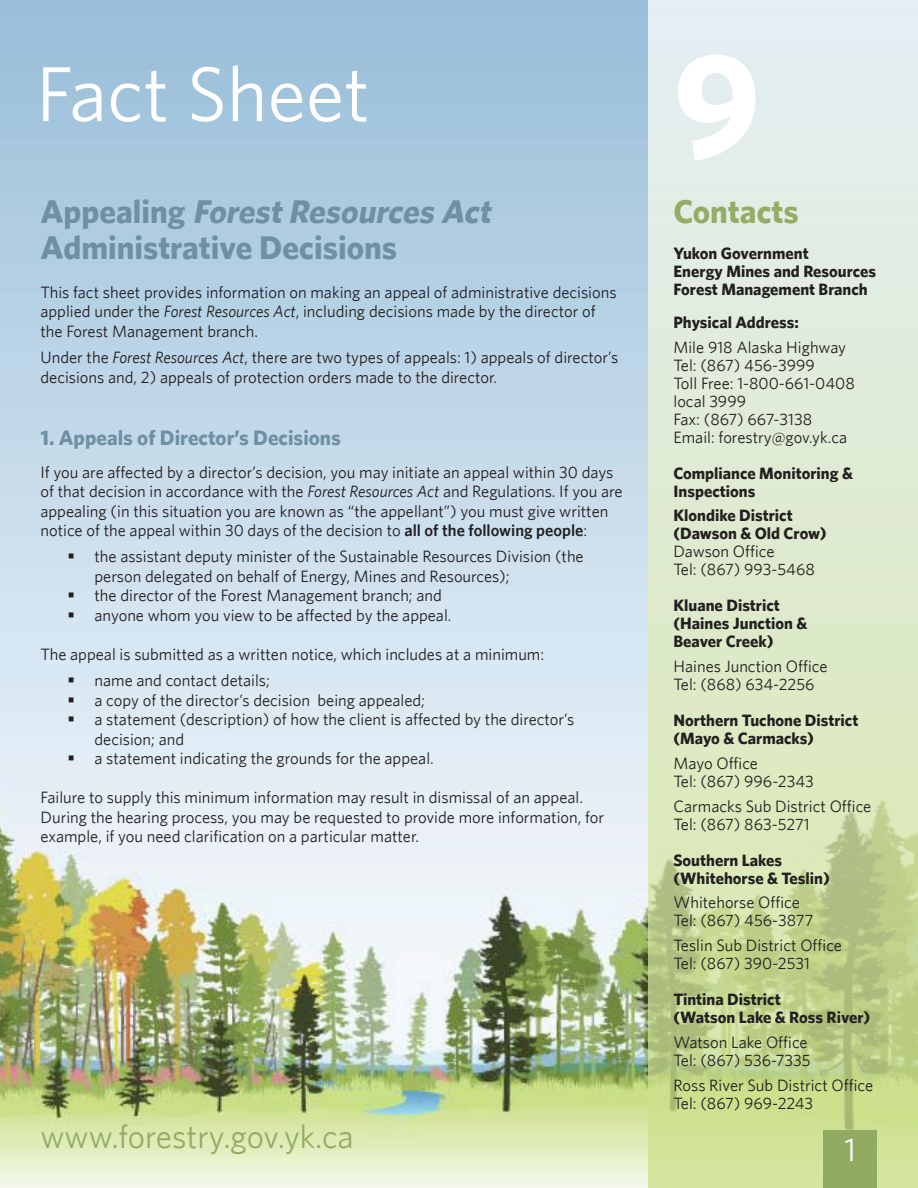
<style>
.page{position:relative;width:918px;height:1188px;background:#fff}
.page>*{position:absolute;margin:0;border:0;box-sizing:border-box;transform-origin:0 0}
.No_Spacing{font:700 151.5px "Whitney";color:#fff}
.No_Spacing-2{font:78px "Whitney";color:#fff}
.No_Spacing-3{font:italic 700 33px "Whitney";color:#6e8fa4}
.No_Spacing-4{font:700 33px "Whitney";color:#6e8fa4}
.No_Spacing-5{font:33px "Whitney";color:#93ad65}
.No_Spacing-6{font:700 33px "Whitney";color:#93ad65}
.No_Spacing-7{font:33px "Whitney";color:#fff}
.No_Spacing-8{font:700 21px "Whitney";color:#6e8fa4}
.No_Spacing-9{font:16.5px/19.5px "Whitney";color:#231f20}
.No_Spacing-10{font:700 16.5px/18px "Whitney";color:#231f20}
.s1{font-style:normal}
.s2{font-style:italic}
.s3{font-weight:600}
</style>
<div class="page">
<img style="left:0;top:0;width:648px;height:1188px">
<svg style="left:648px;top:0;width:270px;height:1188px;background:#d8e5c3"></svg>
<div style="left:824px;top:1130px;width:54px;height:58px;background:#91ab63"></div>
<svg style="left:75px;top:562px;width:17px;height:1px"></svg>
<svg style="left:75px;top:601px;width:17px;height:1px"></svg>
<svg style="left:75px;top:621px;width:17px;height:1px"></svg>
<svg style="left:75px;top:686px;width:17px;height:1px"></svg>
<svg style="left:75px;top:706px;width:17px;height:1px"></svg>
<svg style="left:75px;top:725px;width:17px;height:1px"></svg>
<svg style="left:75px;top:764px;width:17px;height:1px"></svg>
<p class="No_Spacing-2" style="left:36px;top:48px;width:335px">Fact Sheet</p>
<p class="No_Spacing-3" style="left:40px;top:191px;width:458px"><span class="s1">A p p e a l i n g</span> ForestResources Act</p>
<p class="No_Spacing-4" style="left:40px;top:227px;width:358px">Administrative Decisions</p>
<p class="No_Spacing-9" style="left:40px;top:282px;width:578px">This fact sheet provides information on making an appeal of administrative decisions applied under the <span class="s2">Forest Resources Act</span>, including decisions made by the director of the Forest Management branch.</p>
<p class="No_Spacing-9" style="left:40px;top:347px;width:579px">Under the <span class="s2">Forest Resources Act</span>, there are two types of appeals: 1) appeals of director’s decisions and, 2) appeals of protection orders made to the director.</p>
<p class="No_Spacing-8" style="left:40px;top:425px;width:302px">1. Appeals of Director’s Decisions</p>
<p class="No_Spacing-9" style="left:40px;top:462px;width:584px">If you are affected by a director’s decision, you may initiate an appeal within 30 days of that decision in accordance with the <span class="s2">Forest Resources Act</span> and Regulations. If you are appealing (in this situation you are known as “the appellant”) you must give written notice of the appeal within 30 days of the decision to <span class="s3">all of the following people</span>:</p>
<p class="No_Spacing-9" style="left:94px;top:547px;width:491px;text-indent:-27px">▪ the assistant deputy minister of the Sustainable Resources Division (the person delegated on behalf of Energy, Mines and Resources);</p>
<p class="No_Spacing-9" style="left:68px;top:586px;width:376px">▪ the director of the Forest Management branch; and</p>
<p class="No_Spacing-9" style="left:68px;top:605px;width:386px">▪ anyone whom you view to be affected by the appeal.</p>
<p class="No_Spacing-9" style="left:40px;top:644px;width:505px">The appeal is submitted as a written notice, which includes at a minimum:</p>
<p class="No_Spacing-9" style="left:68px;top:670px;width:204px">▪ name and contact details;</p>
<p class="No_Spacing-9" style="left:68px;top:690px;width:359px">▪ a copy of the director’s decision being appealed;</p>
<p class="No_Spacing-9" style="left:94px;top:709px;width:482px;text-indent:-27px">▪ a statement (description) of how the client is affected by the director’s decision; and</p>
<p class="No_Spacing-9" style="left:68px;top:748px;width:368px">▪ a statement indicating the grounds for the appeal.</p>
<p class="No_Spacing-9" style="left:40px;top:787px;width:565px">Failure to supply this minimum information may result in dismissal of an appeal.<br>During the hearing process, you may be requested to provide more information, for example, if you need clarification on a particular matter.</p>
<p class="No_Spacing-5" style="left:40px;top:1117px;width:315px">www.forestry.gov.yk.ca</p>
<p class="No_Spacing" style="left:674px;top:14px;width:89px">9</p>
<p class="No_Spacing-6" style="left:674px;top:191px;width:127px">Contacts</p>
<p class="No_Spacing-10" style="left:674px;top:244px;width:137px">Yukon Government</p>
<p class="No_Spacing-10" style="left:674px;top:262px;width:204px">Energy Mines and Resources<br>Forest Management Branch</p>
<p class="No_Spacing-10" style="left:674px;top:313px;width:127px">Physical Address:</p>
<p class="No_Spacing-9" style="left:674px;top:337px;width:174px">Mile 918 Alaska Highway</p>
<p class="No_Spacing-9" style="left:674px;top:355px;width:143px">Tel: (867) 456-3999</p>
<p class="No_Spacing-9" style="left:674px;top:373px;width:183px">Toll Free: 1-800-661-0408</p>
<p class="No_Spacing-9" style="left:674px;top:391px;width:74px">local 3999</p>
<p class="No_Spacing-9" style="left:674px;top:409px;width:140px">Fax: (867) 667-3138</p>
<p class="No_Spacing-9" style="left:674px;top:427px;width:175px">Email: forestry@gov.yk.ca</p>
<p class="No_Spacing-10" style="left:674px;top:463px;width:181px">Compliance Monitoring &amp;<br>Inspections</p>
<p class="No_Spacing-10" style="left:674px;top:506px;width:121px">Klondike District</p>
<p class="No_Spacing-10" style="left:674px;top:524px;width:155px">(Dawson &amp; Old Crow)</p>
<p class="No_Spacing-9" style="left:674px;top:541px;width:103px">Dawson Office</p>
<p class="No_Spacing-9" style="left:674px;top:559px;width:143px">Tel: (867) 993-5468</p>
<p class="No_Spacing-10" style="left:674px;top:596px;width:108px">Kluane District</p>
<p class="No_Spacing-10" style="left:674px;top:614px;width:135px">(Haines Junction &amp;</p>
<p class="No_Spacing-10" style="left:674px;top:632px;width:102px">Beaver Creek)</p>
<p class="No_Spacing-9" style="left:674px;top:656px;width:156px">Haines Junction Office</p>
<p class="No_Spacing-9" style="left:674px;top:674px;width:143px">Tel: (868) 634-2256</p>
<p class="No_Spacing-10" style="left:674px;top:711px;width:186px">Northern Tuchone District</p>
<p class="No_Spacing-10" style="left:674px;top:729px;width:142px">(Mayo &amp; Carmacks)</p>
<p class="No_Spacing-9" style="left:674px;top:753px;width:86px">Mayo Office</p>
<p class="No_Spacing-9" style="left:674px;top:771px;width:142px">Tel: (867) 996-2343</p>
<p class="No_Spacing-9" style="left:674px;top:796px;width:199px">Carmacks Sub District Office</p>
<p class="No_Spacing-9" style="left:674px;top:814px;width:138px">Tel: (867) 863-5271</p>
<p class="No_Spacing-10" style="left:674px;top:850px;width:110px">Southern Lakes</p>
<p class="No_Spacing-10" style="left:674px;top:868px;width:158px">(Whitehorse &amp; Teslin)</p>
<p class="No_Spacing-9" style="left:674px;top:892px;width:128px">Whitehorse Office</p>
<p class="No_Spacing-9" style="left:674px;top:910px;width:142px">Tel: (867) 456-3877</p>
<p class="No_Spacing-9" style="left:674px;top:935px;width:170px">Teslin Sub District Office</p>
<p class="No_Spacing-9" style="left:674px;top:953px;width:138px">Tel: (867) 390-2531</p>
<p class="No_Spacing-10" style="left:674px;top:990px;width:109px">Tintina District</p>
<p class="No_Spacing-10" style="left:674px;top:1008px;width:198px">(Watson Lake &amp; Ross River)</p>
<p class="No_Spacing-9" style="left:674px;top:1032px;width:136px">Watson Lake Office</p>
<p class="No_Spacing-9" style="left:674px;top:1050px;width:139px">Tel: (867) 536-7335</p>
<p class="No_Spacing-9" style="left:674px;top:1075px;width:201px">Ross River Sub District Office</p>
<p class="No_Spacing-9" style="left:674px;top:1093px;width:141px">Tel: (867) 969-2243</p>
<p class="No_Spacing-7" style="left:845px;top:1130px;width:13px">1</p>
</div>
